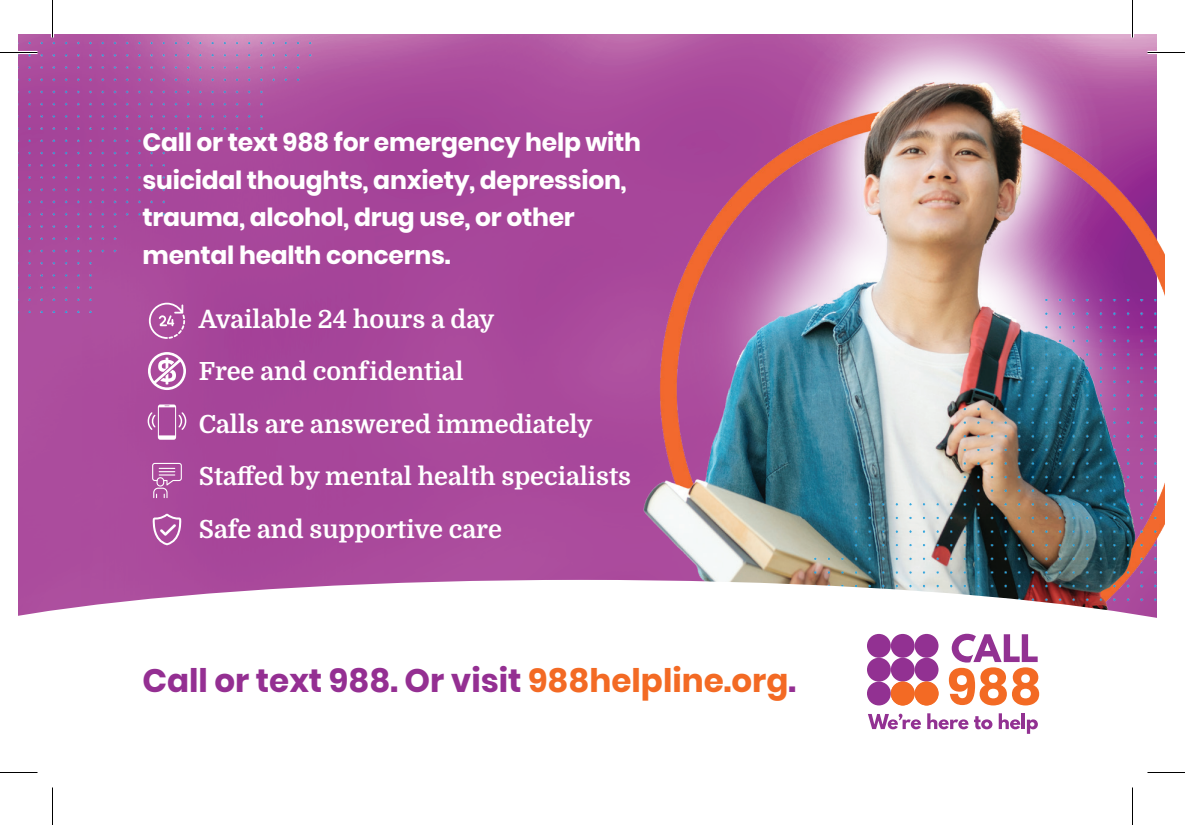
<style>
.page{position:relative;width:1185px;height:825px;background:#fff}
.page>*{position:absolute;margin:0;border:0;box-sizing:border-box;transform-origin:0 0}
.t1{font:700 32.5px "Poppins";color:#942f92}
.t2{font:700 25px/37.5px "Poppins";letter-spacing:-.01em;color:#fff}
.t3{font:25px/52.5px "Domine";color:#fff}
.s1{color:#f36a24}
</style>
<div class="page">
<div style="left:19px;top:35px;width:485px;height:545px;background:#a7479b"></div>
<img style="left:504px;top:34px;width:660px;height:546px">
<img style="left:773px;top:299px;width:392px;height:281px">
<svg style="left:19px;top:580px;width:1138px;height:154px"></svg>
<img style="left:19px;top:34px;width:317px;height:279px">
<div style="left:867px;top:634px;width:24px;height:24px;background:#923192;border-radius:50%"></div>
<div style="left:891px;top:634px;width:24px;height:24px;background:#923192;border-radius:50%"></div>
<div style="left:915px;top:634px;width:24px;height:24px;background:#923192;border-radius:50%"></div>
<div style="left:867px;top:658px;width:24px;height:24px;background:#923192;border-radius:50%"></div>
<div style="left:891px;top:658px;width:24px;height:24px;background:#923192;border-radius:50%"></div>
<div style="left:915px;top:658px;width:24px;height:24px;background:#923192;border-radius:50%"></div>
<div style="left:867px;top:682px;width:24px;height:23px;background:#923192;border-radius:50%"></div>
<svg style="left:949px;top:634px;width:90px;height:71px"></svg>
<svg style="left:868px;top:714px;width:53px;height:15px"></svg>
<svg style="left:927px;top:713px;width:65px;height:16px"></svg>
<svg style="left:999px;top:713px;width:21px;height:16px"></svg>
<hr style="left:1022px;top:713px;width:3px;height:16px;background:#923192">
<svg style="left:1027px;top:719px;width:11px;height:15px"></svg>
<div style="left:891px;top:682px;width:24px;height:23px;background:#f36a24;border-radius:50%"></div>
<div style="left:915px;top:682px;width:24px;height:23px;background:#f36a24;border-radius:50%"></div>
<svg style="left:149px;top:303px;width:36px;height:36px"></svg>
<svg style="left:146px;top:405px;width:41px;height:35px"></svg>
<svg style="left:152px;top:463px;width:30px;height:35px"></svg>
<svg style="left:152px;top:514px;width:29px;height:31px"></svg>
<svg style="left:148px;top:352px;width:38px;height:38px"></svg>
<hr style="left:0;top:51px;width:38px;height:3px;background:#fff">
<hr style="left:1148px;top:51px;width:37px;height:3px;background:#fff">
<hr style="left:51px;top:0;width:3px;height:38px;background:#fff">
<hr style="left:1131px;top:0;width:3px;height:38px;background:#fff">
<hr style="left:0;top:52px;width:38px;height:1px;background:#000">
<hr style="left:1148px;top:52px;width:37px;height:1px;background:#000">
<hr style="left:0;top:772px;width:38px;height:1px;background:#000">
<hr style="left:1148px;top:772px;width:37px;height:1px;background:#000">
<hr style="left:52px;top:0;width:1px;height:38px;background:#000">
<hr style="left:52px;top:788px;width:1px;height:37px;background:#000">
<hr style="left:1132px;top:0;width:1px;height:38px;background:#000">
<hr style="left:1132px;top:788px;width:1px;height:37px;background:#000">
<p class="t2" style="left:142px;top:124px;width:500px">Call or text 988 for emergency help with suicidal thoughts, anxiety, depression, trauma, alcohol, drug use, or other mental health concerns.</p>
<p class="t3" style="left:199px;top:293px;width:434px">Available 24 hours a day<br>Free and confidential<br>Calls are answered immediately<br>Staffed by mental health specialists<br>Safe and supportive care</p>
<h1 class="t1" style="left:142px;top:662px;width:655px">Call or text 988. Or visit <span class="s1">988helpline.org</span>.</h1>
</div>
